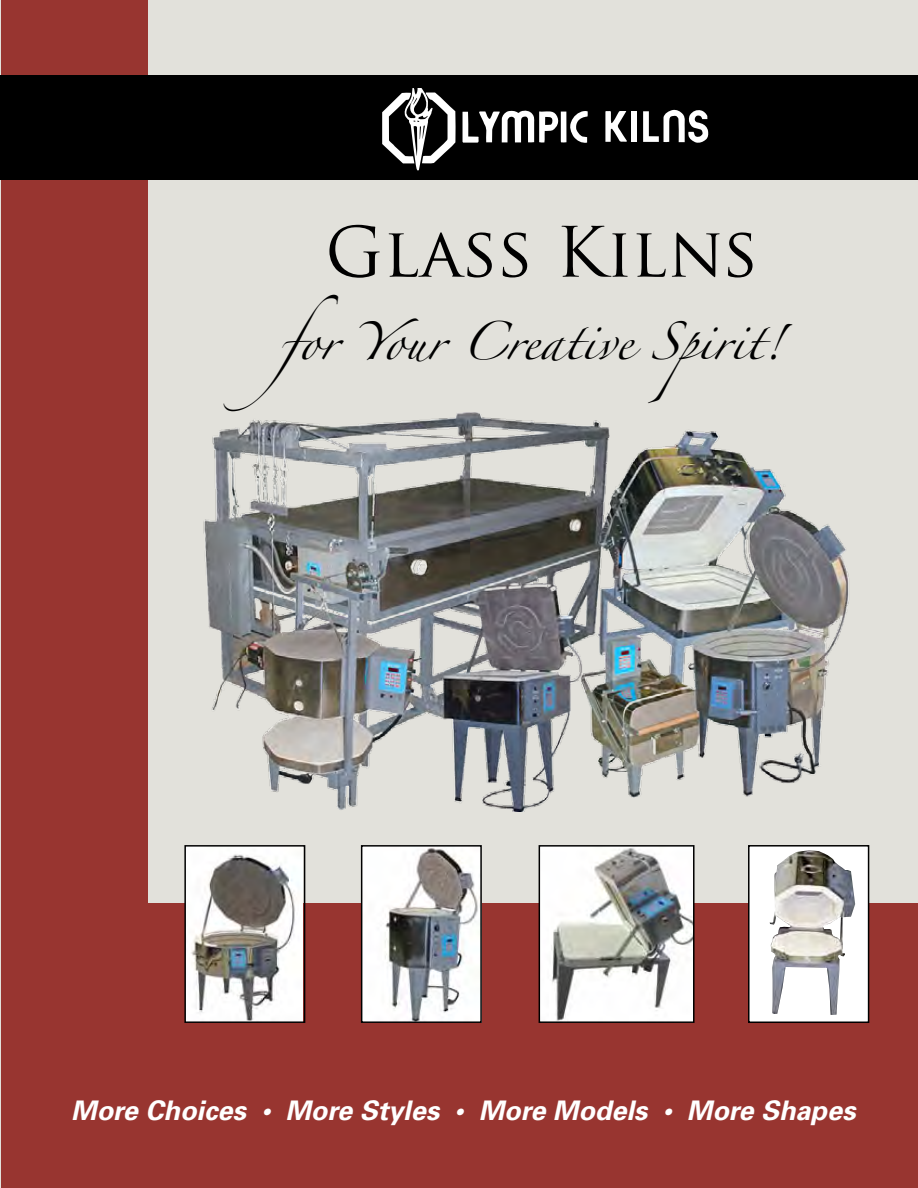
<style>
.page{position:relative;width:918px;height:1188px;background:#e2e1db}
.page>*{position:absolute;margin:0;border:0;box-sizing:border-box;transform-origin:0 0}
.t1{font:67.5px "Trajan Pro";color:#000}
.t2{font:34.5px "Zapfino";color:#000}
.t3{font:italic 700 27px "Univers";color:#fff}
</style>
<div class="page">
<img style="left:194px;top:413px;width:664px;height:398px">
<div style="left:1px;top:0;width:147px;height:1187px;background:#983530"></div>
<div style="left:0;top:76px;width:918px;height:104px;background:#000"></div>
<svg style="left:605px;top:111px;width:22px;height:31px"></svg>
<div style="left:631px;top:111px;width:6px;height:31px;background:#fff"></div>
<svg style="left:643px;top:109px;width:65px;height:34px"></svg>
<svg style="left:463px;top:110px;width:125px;height:33px"></svg>
<svg style="left:382px;top:88px;width:74px;height:83px"></svg>
<div style="left:2px;top:903px;width:916px;height:285px;background:#983530"></div>
<img style="left:187px;top:848px;width:115px;height:172px">
<div style="left:184px;top:845px;width:121px;height:178px;border:2px solid #000"></div>
<img style="left:364px;top:848px;width:115px;height:172px">
<div style="left:361px;top:845px;width:121px;height:178px;border:2px solid #000"></div>
<div style="left:749px;top:846px;width:120px;height:176px;background:#fff"></div>
<img style="left:770px;top:850px;width:85px;height:165px">
<div style="left:748px;top:845px;width:121px;height:178px;border:2px solid #000"></div>
<img style="left:542px;top:848px;width:150px;height:172px">
<div style="left:539px;top:845px;width:156px;height:178px;border:2px solid #000"></div>
<h1 class="t1" style="left:325px;top:209px;width:435px">Glass Kilns</h1>
<p class="t2" style="left:280px;top:327px;width:503px">for Your Creative Spirit!</p>
<p class="t3" style="left:71px;top:1094px;width:786px">More Choices • More Styles • More Models • More Shapes</p>
</div>
